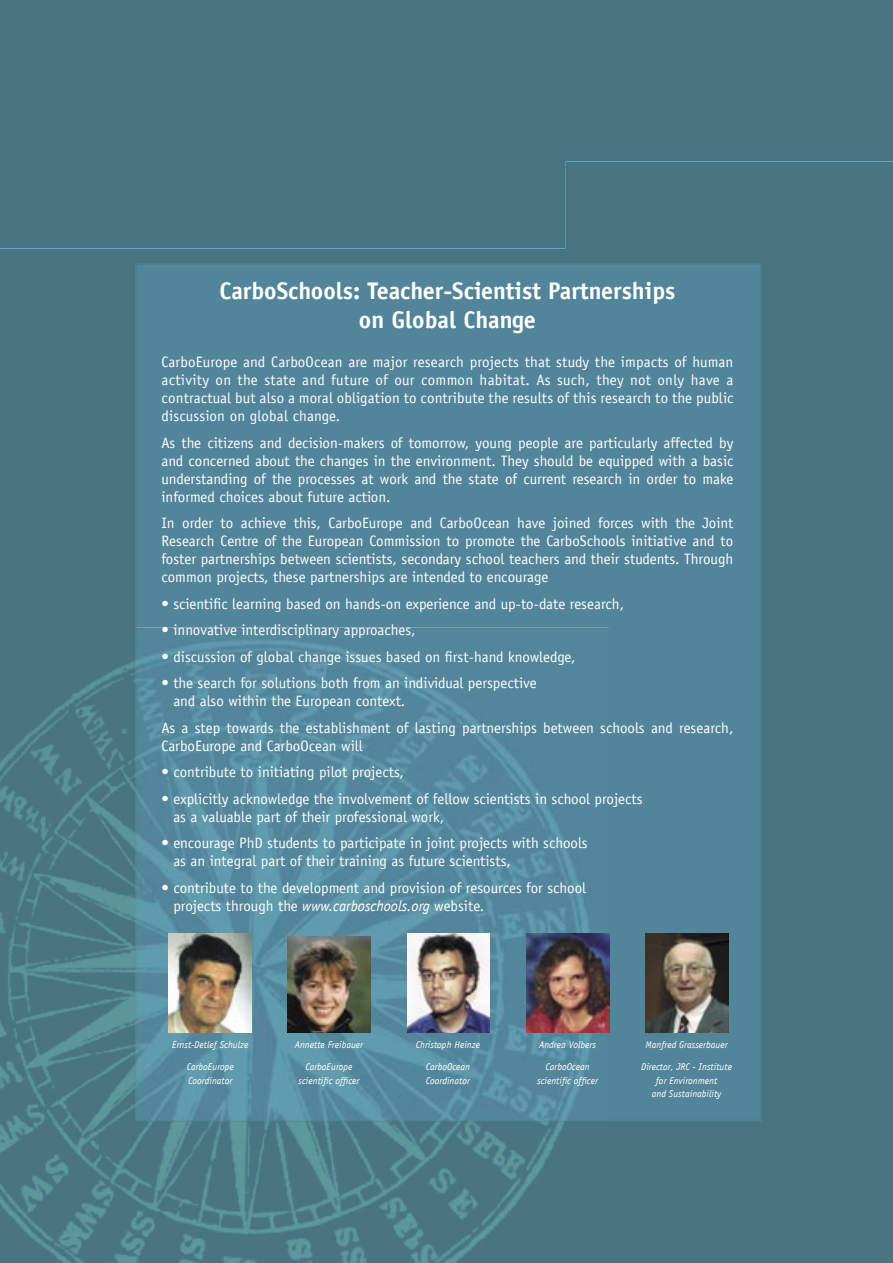
<style>
.page{position:relative;width:893px;height:1263px;background:#487481}
.page>*{position:absolute;margin:0;border:0;box-sizing:border-box;transform-origin:0 0}
.t1{font:700 24px/28.8px "Officina Sans LT";color:#fff;text-align:center}
.t2{font:15px/18px "Officina Sans LT";color:#fff}
.t3{font:italic 9.75px/13.5px "Officina Sans LT";color:#fff;text-align:center}
.s1{font-style:italic}
</style>
<div class="page">
<img style="left:0;top:661px;width:566px;height:602px">
<hr style="left:0;top:248px;width:566px;height:1px;background:#67a1c6">
<hr style="left:565px;top:162px;width:1px;height:86px;background:#5d989c">
<hr style="left:0;top:167px;width:732px;height:1px;background:#487481">
<hr style="left:567px;top:161px;width:326px;height:1px;background:#67a1c6">
<svg style="left:135px;top:264px;width:627px;height:857px;background:#53869b"></svg>
<img style="left:135px;top:627px;width:53px;height:494px">
<img style="left:187px;top:1071px;width:421px;height:50px">
<img style="left:169px;top:934px;width:82px;height:98px">
<img style="left:288px;top:936px;width:82px;height:96px">
<img style="left:407px;top:934px;width:83px;height:98px">
<img style="left:526px;top:934px;width:83px;height:98px">
<img style="left:645px;top:934px;width:83px;height:98px">
<h1 class="t1" style="left:219px;top:276px;width:458px">CarboSchools: Teacher-Scientist Partnerships on Global Change</h1>
<p class="t2" style="left:161px;top:353px;width:573px;text-align:justify">CarboEurope and CarboOcean are major research projects that study the impacts of human activity on the state and future of our common habitat. As such, they not only have a contractual but also a moral obligation to contribute the results of this research to the public discussion on global change.</p>
<p class="t2" style="left:161px;top:434px;width:573px;text-align:justify">As the citizens and decision-makers of tomorrow, young people are particularly affected by and concerned about the changes in the environment. They should be equipped with a basic understanding of the processes at work and the state of current research in order to make informed choices about future action.</p>
<p class="t2" style="left:161px;top:514px;width:573px;text-align:justify">In order to achieve this, CarboEurope and CarboOcean have joined forces with the Joint Research Centre of the European Commission to promote the CarboSchools initiative and to foster partnerships between scientists, secondary school teachers and their students. Through common projects, these partnerships are intended to encourage</p>
<p class="t2" style="left:161px;top:595px;width:464px">• scientific learning based on hands-on experience and up-to-date research,</p>
<p class="t2" style="left:161px;top:621px;width:255px">• innovative interdisciplinary approaches,</p>
<p class="t2" style="left:161px;top:648px;width:415px">• discussion of global change issues based on first-hand knowledge,</p>
<p class="t2" style="left:173px;top:674px;width:365px;text-indent:-12px">• the search for solutions both from an individual perspective and also within the European context.</p>
<p class="t2" style="left:161px;top:719px;width:573px">As a step towards the establishment of lasting partnerships between schools and research,<br>CarboEurope and CarboOcean will</p>
<p class="t2" style="left:161px;top:763px;width:244px">• contribute to initiating pilot projects,</p>
<p class="t2" style="left:173px;top:790px;width:471px;text-indent:-12px">• explicitly acknowledge the involvement of fellow scientists in school projects as a valuable part of their professional work,</p>
<p class="t2" style="left:173px;top:834px;width:416px;text-indent:-12px">• encourage PhD students to participate in joint projects with schools as an integral part of their training as future scientists,</p>
<p class="t2" style="left:173px;top:879px;width:414px;text-indent:-12px">• contribute to the development and provision of resources for school projects through the <span class="s1">www.carboschools.org</span> website.</p>
<p class="t3" style="left:172px;top:1038px;width:78px">Ernst-Detlef Schulze</p>
<p class="t3" style="left:187px;top:1060px;width:49px;text-align:left">CarboEurope<br>Coordinator</p>
<p class="t3" style="left:295px;top:1038px;width:70px">Annette Freibauer</p>
<p class="t3" style="left:299px;top:1060px;width:62px">CarboEurope scientific officer</p>
<p class="t3" style="left:416px;top:1038px;width:66px">Christoph Heinze</p>
<p class="t3" style="left:426px;top:1060px;width:46px;text-align:left">CarboOcean<br>Coordinator</p>
<p class="t3" style="left:539px;top:1038px;width:58px">Andrea Volbers</p>
<p class="t3" style="left:537px;top:1060px;width:62px">CarboOcean scientific officer</p>
<p class="t3" style="left:645px;top:1038px;width:84px">Manfred Grasserbauer</p>
<p class="t3" style="left:641px;top:1060px;width:92px">Director, JRC - Institute for Environment<br>and Sustainability</p>
</div>
